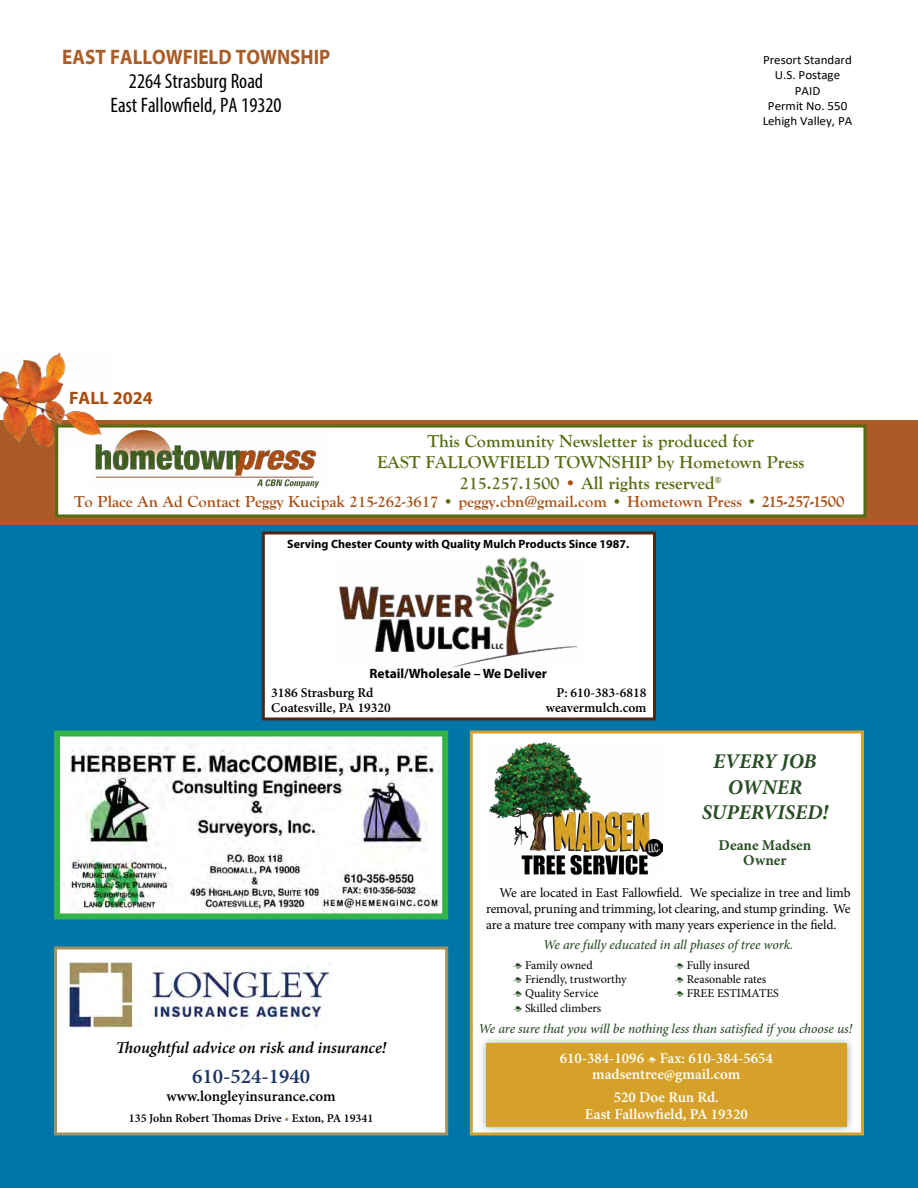
<style>
.page{position:relative;width:918px;height:1188px;background:#fff}
.page>*{position:absolute;margin:0;border:0;box-sizing:border-box;transform-origin:0 0}
.t1{font:condensed 21px/24px "Myriad Pro";color:#000;text-align:center}
.t2{font:italic 700 21px/25.2px "Minion Pro";color:#284d24;text-align:center}
.t3{font:700 21px "Myriad Pro";color:#aa5b26;scale:.91 1}
.t4{font:600 21px "Minion Pro";color:#1e3363}
.t5{font:700 18px/21px "Goudy Old Style T";color:#566c11;text-align:center}
.t6{font:700 18px "Myriad Pro";color:#a84d10}
.t7{font:700 16.5px "Goudy Old Sty";color:#a84d10}
.t8{font:italic 600 16.5px "Minion Pro";letter-spacing:-.005em;color:#000}
.t9{font:600 15px/16.5px "Minion Pro";color:#fff;text-align:center}
.t10{font:600 15px "Minion Pro";color:#000}
.t11{font:700 15px/15px "Minion Pro";color:#284d24;text-align:center}
.t12{font:13.5px/16.2px "Minion Pro";letter-spacing:-.015em;color:#000;text-align:justify}
.t13{font:italic 500 13.5px "Minion Pro";letter-spacing:-.005em;color:#284d24}
.t14{font:600 13.5px "Minion Pro";color:#000}
.t15{font:700 13.5px "Myriad Pro";color:#000}
.t16{font:12.6px/15.3px "Calibri";color:#000;text-align:center}
.t17{font:12px "Minion Pro";color:#000}
.t18{font:700 12px "Myriad Pro";color:#000}
.t19{font:600 12px "Minion Pro";color:#000}
.s1{color:#a84d10}
.s2{color:#566c11}
.s3{font-family:"LTC Goudy Oldstyle Pro"}
.s4{color:#a39061}
.s5{color:#284d24}
.s6{font-weight:400;font-size:12px}
</style>
<div class="page">
<div style="left:0;top:517px;width:918px;height:671px;background:#0075a8"></div>
<div style="left:0;top:420px;width:918px;height:104px;background:#aa5b26"></div>
<div style="left:55px;top:425px;width:811px;height:92px;background:#fff;border:3px solid #566c11"></div>
<img style="left:0;top:352px;width:112px;height:102px">
<div style="left:262px;top:531px;width:394px;height:189px;background:#fff;border:3px solid #522711"></div>
<img style="left:339px;top:557px;width:239px;height:111px">
<div style="left:54px;top:946px;width:394px;height:190px;background:#fff;border:3px solid #a39061"></div>
<img style="left:67px;top:962px;width:265px;height:65px">
<div style="left:470px;top:730px;width:394px;height:406px;background:#fff;border:3px solid #d5a128"></div>
<img style="left:489px;top:742px;width:174px;height:133px">
<div style="left:478px;top:1035px;width:377px;height:100px;background:#284d24;opacity:.5"></div>
<div style="left:486px;top:1044px;width:361px;height:83px;background:#d5a128"></div>
<img style="left:61px;top:737px;width:380px;height:175px">
<div style="left:54px;top:730px;width:394px;height:189px;border:6px solid #33b44a"></div>
<img style="left:90px;top:430px;width:230px;height:59px">
<h1 class="t3" style="left:62px;top:43px;width:296px">EAST FALLOWFIELD TOWNSHIP</h1>
<h1 class="t1" style="left:111px;top:69px;width:173px">2264 Strasburg Road<br>East Fallowfield, PA 19320</h1>
<p class="t16" style="left:763px;top:52px;width:91px">Presort Standard<br>U.S. Postage<br>PAID<br>Permit No. 550<br>Lehigh Valley, PA</p>
<h2 class="t6" style="left:69px;top:386px;width:85px">FALL 2024</h2>
<h2 class="t5" style="left:377px;top:430px;width:429px">This Community Newsletter is produced for<br>EAST FALLOWFIELD TOWNSHIP by Hometown Press<br>215.257.1500 <span class="s1">•</span> All rights reserved<sup>®</sup></h2>
<p class="t7" style="left:74px;top:492px;width:772px">To Place An Ad Contact Peggy Kucipak 215-262-3617 <span class="s2">•</span> peggy.cbn@gmail.com <span class="s2">•</span> Hometown Press <span class="s2">•</span> <span class="s3">215-257-1500</span></p>
<p class="t18" style="left:287px;top:536px;width:344px">Serving Chester County with Quality Mulch Products Since 1987.</p>
<p class="t15" style="left:370px;top:665px;width:179px">Retail/Wholesale – We Deliver</p>
<p class="t14" style="left:271px;top:684px;width:104px">3186 Strasburg Rd</p>
<p class="t14" style="left:557px;top:684px;width:92px">P: 610-383-6818</p>
<p class="t14" style="left:271px;top:699px;width:121px">Coatesville, PA 19320</p>
<p class="t14" style="left:546px;top:699px;width:102px">weavermulch.com</p>
<p class="t8" style="left:116px;top:1036px;width:272px">Thoughtful advice on risk and insurance!</p>
<h1 class="t4" style="left:192px;top:1062px;width:120px">610-524-1940</h1>
<p class="t10" style="left:166px;top:1086px;width:171px">www.longleyinsurance.com</p>
<p class="t19" style="left:129px;top:1110px;width:246px">135 John Robert Thomas Drive <span class="s4">•</span> Exton, PA 19341</p>
<h1 class="t2" style="left:702px;top:749px;width:128px">EVERY JOB<br>OWNER<br>SUPERVISED!</h1>
<p class="t11" style="left:719px;top:838px;width:94px">Deane Madsen<br>Owner</p>
<p class="t12" style="left:486px;top:884px;width:366px;text-indent:14px">We are located in East Fallowfield. We specialize in tree and limb removal, pruning and trimming, lot clearing, and stump grinding. We are a mature tree company with many years experience in the field.</p>
<p class="t13" style="left:543px;top:935px;width:252px">We are fully educated in all phases of tree work.</p>
<p class="t17" style="left:513px;top:957px;width:81px"><span class="s5">•</span> Family owned</p>
<p class="t17" style="left:513px;top:971px;width:115px"><span class="s5">•</span> Friendly, trustworthy</p>
<p class="t17" style="left:513px;top:985px;width:87px"><span class="s5">•</span> Quality Service</p>
<p class="t17" style="left:513px;top:1000px;width:89px"><span class="s5">•</span> Skilled climbers</p>
<p class="t17" style="left:675px;top:957px;width:76px"><span class="s5">•</span> Fully insured</p>
<p class="t17" style="left:675px;top:971px;width:93px"><span class="s5">•</span> Reasonable rates</p>
<p class="t17" style="left:675px;top:985px;width:105px"><span class="s5">•</span> FREE ESTIMATES</p>
<p class="t13" style="left:478px;top:1019px;width:376px">We are sure that you will be nothing less than satisfied if you choose us!</p>
<p class="t9" style="left:560px;top:1049px;width:215px">610-384-1096 <span class="s6">•</span> Fax: 610-384-5654 madsentree@gmail.com</p>
<p class="t9" style="left:585px;top:1089px;width:164px">520 Doe Run Rd.<br>East Fallowfield, PA 19320</p>
</div>
